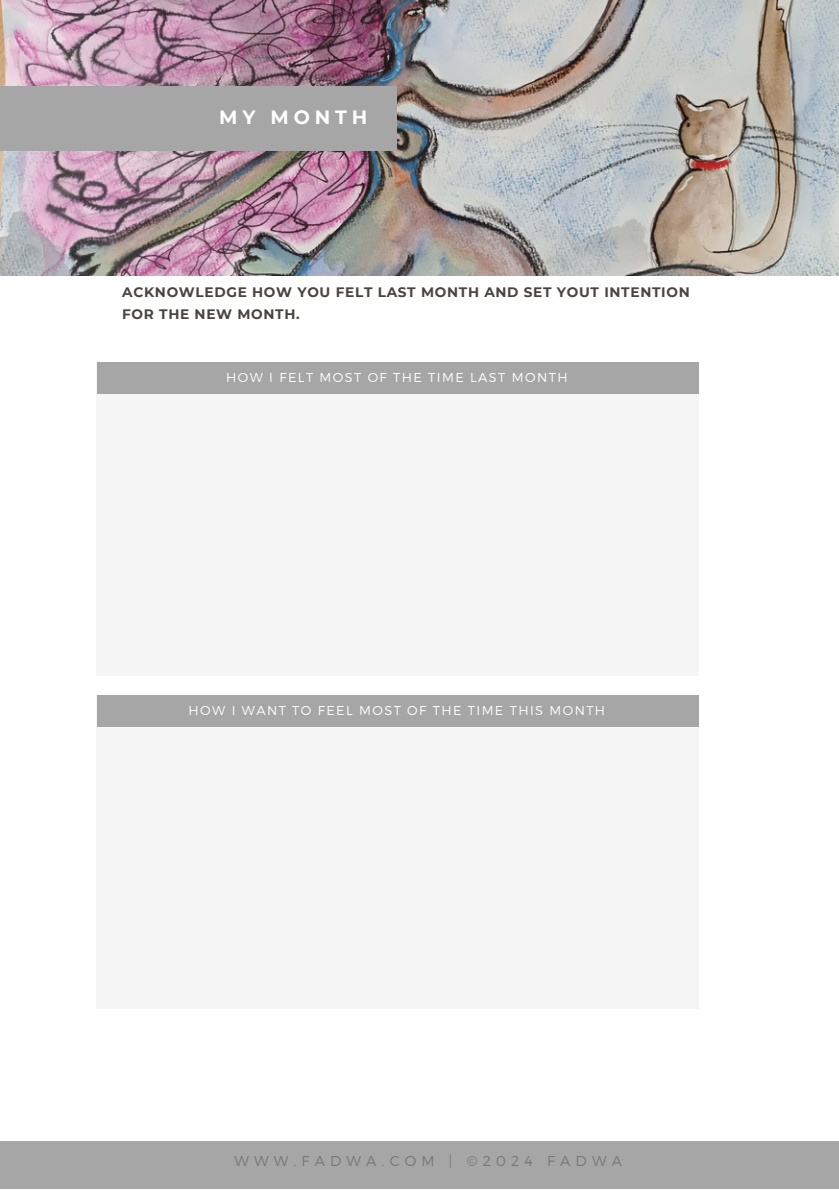
<style>
.page{position:relative;width:839px;height:1191px;background:#fff}
.page>*{position:absolute;margin:0;border:0;box-sizing:border-box;transform-origin:0 0}
.t1{font:700 19.2px "Montserrat";letter-spacing:.255em;color:#fff}
.t2{font:300 14.2px "Montserrat";letter-spacing:.36em;color:#777}
.t3{font:700 13.8px/22.6px "Montserrat";letter-spacing:.05em;color:#4a4440}
.t4{font:300 12.8px "Montserrat";letter-spacing:.11em;color:#fff}
</style>
<div class="page">
<div style="left:96px;top:362px;width:602px;height:314px;background:#f5f5f5"></div>
<div style="left:97px;top:362px;width:601px;height:32px;background:#a6a6a6"></div>
<div style="left:96px;top:695px;width:602px;height:314px;background:#f5f5f5"></div>
<div style="left:97px;top:695px;width:601px;height:32px;background:#a6a6a6"></div>
<img style="left:0;top:0;width:838px;height:275px">
<div style="left:0;top:86px;width:397px;height:64px;background:#a6a6a6"></div>
<div style="left:0;top:1141px;width:838px;height:48px;background:#a6a6a6"></div>
<p class="t1" style="left:219px;top:106px;width:150px">MY MONTH</p>
<p class="t3" style="left:122px;top:281px;width:569px">ACKNOWLEDGE HOW YOU FELT LAST MONTH AND SET YOUT INTENTION<br>FOR THE NEW MONTH.</p>
<p class="t4" style="left:226px;top:369px;width:343px">HOW I FELT MOST OF THE TIME LAST MONTH</p>
<p class="t4" style="left:189px;top:702px;width:418px">HOW I WANT TO FEEL MOST OF THE TIME THIS MONTH</p>
<p class="t2" style="left:234px;top:1152px;width:389px">WWW.FADWA.COM | ©2024 FADWA</p>
</div>
